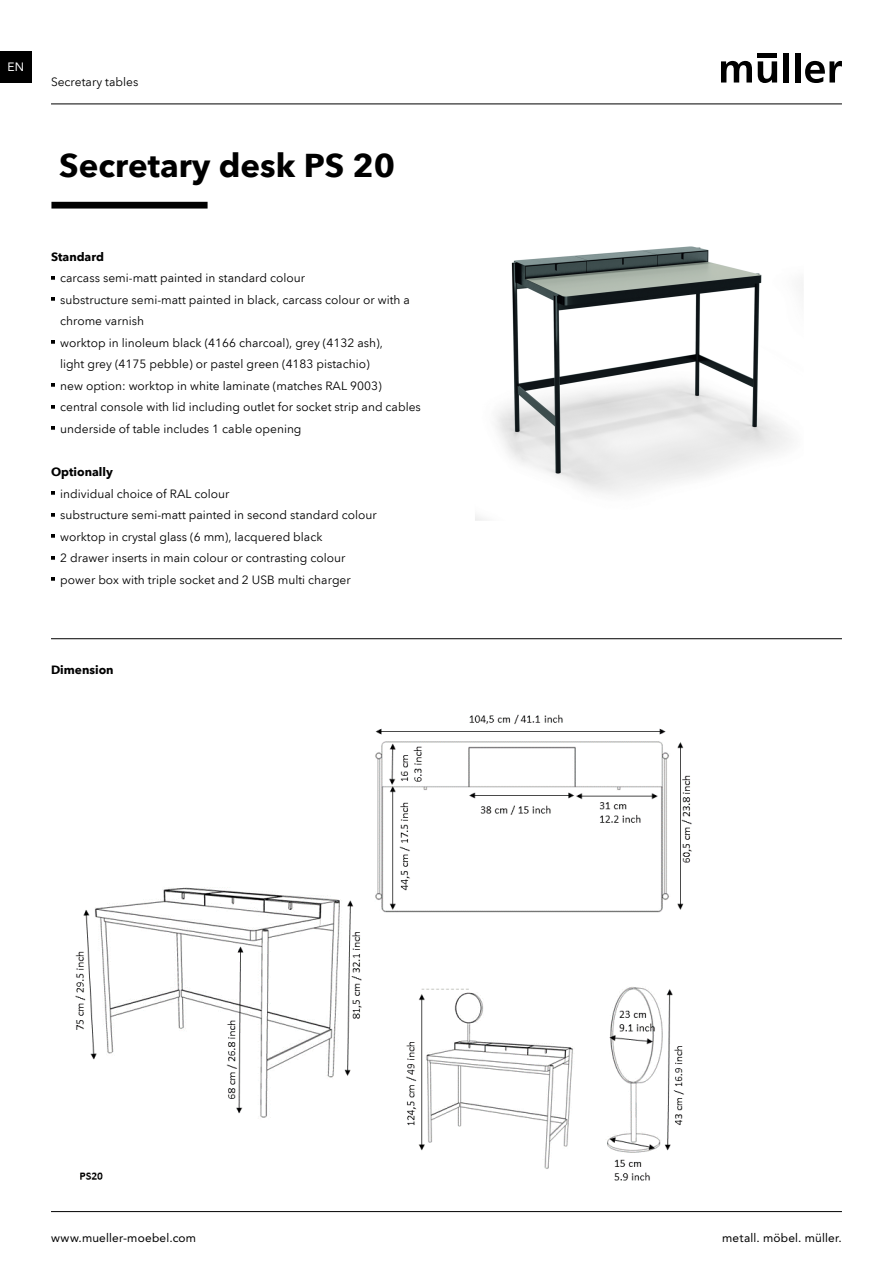
<style>
.page{position:relative;width:893px;height:1263px;background:#fff}
.page>*{position:absolute;margin:0;border:0;box-sizing:border-box;transform-origin:0 0}
.t1{font:33px "Avenir Next LT W01";color:#000}
.t2{font:12px/21.5px "Avenir Next New W01";color:#000}
.t3{font:12px "Avenir LT Std";letter-spacing:.015em;color:#000}
.t4{font:12px "Avenir Next LT W01";color:#000}
.t5{font:12px "Avenir LT Std";color:#fff}
</style>
<div class="page">
<svg style="left:721px;top:61px;width:31px;height:22px"></svg>
<svg style="left:758px;top:61px;width:19px;height:22px"></svg>
<div style="left:783px;top:53px;width:6px;height:30px;background:#000"></div>
<div style="left:795px;top:53px;width:5px;height:30px;background:#000"></div>
<svg style="left:805px;top:61px;width:37px;height:22px"></svg>
<hr style="left:758px;top:53px;width:19px;height:4px;background:#000">
<hr style="left:51px;top:104px;width:791px;height:1px;background:#000">
<hr style="left:51px;top:1211px;width:791px;height:1px;background:#000">
<div style="left:0;top:51px;width:31px;height:32px;background:#000"></div>
<div style="left:51px;top:202px;width:157px;height:7px;background:#000"></div>
<hr style="left:51px;top:638px;width:791px;height:1px;background:#000">
<img style="left:475px;top:246px;width:328px;height:275px">
<img style="left:75px;top:714px;width:617px;height:467px">
<svg style="left:51px;top:276px;width:3px;height:4px"></svg>
<svg style="left:51px;top:405px;width:3px;height:4px"></svg>
<svg style="left:51px;top:491px;width:3px;height:4px"></svg>
<svg style="left:51px;top:513px;width:3px;height:4px"></svg>
<svg style="left:51px;top:534px;width:3px;height:4px"></svg>
<svg style="left:51px;top:556px;width:3px;height:4px"></svg>
<p class="t5" style="left:8px;top:60px;width:18px">EN</p>
<p class="t2" style="left:51px;top:71px;width:89px">Secretary tables</p>
<h1 class="t1" style="left:59px;top:145px;width:337px">Secretary desk PS 20</h1>
<p class="t4" style="left:51px;top:249px;width:55px">Standard</p>
<p class="t2" style="left:60px;top:267px;width:362px">carcass semi-matt painted in standard colour<br>substructure semi-matt painted in black, carcass colour or with a chrome varnish<br>worktop in linoleum black (4166 charcoal), grey (4132 ash),<br>light grey (4175 pebble) or pastel green (4183 pistachio)<br>new option: worktop in white laminate (matches RAL 9003) central console with lid including outlet for socket strip and cables underside of table includes 1 cable opening</p>
<p class="t4" style="left:51px;top:464px;width:63px">Optionally</p>
<p class="t2" style="left:60px;top:483px;width:318px">individual choice of RAL colour<br>substructure semi-matt painted in second standard colour worktop in crystal glass (6 mm), lacquered black<br>2 drawer inserts in main colour or contrasting colour power box with triple socket and 2 USB multi charger</p>
<p class="t4" style="left:51px;top:662px;width:64px">Dimension</p>
<p class="t3" style="left:51px;top:1231px;width:147px">www.mueller-moebel.com</p>
<p class="t3" style="left:722px;top:1231px;width:121px">metall. möbel. müller.</p>
</div>
